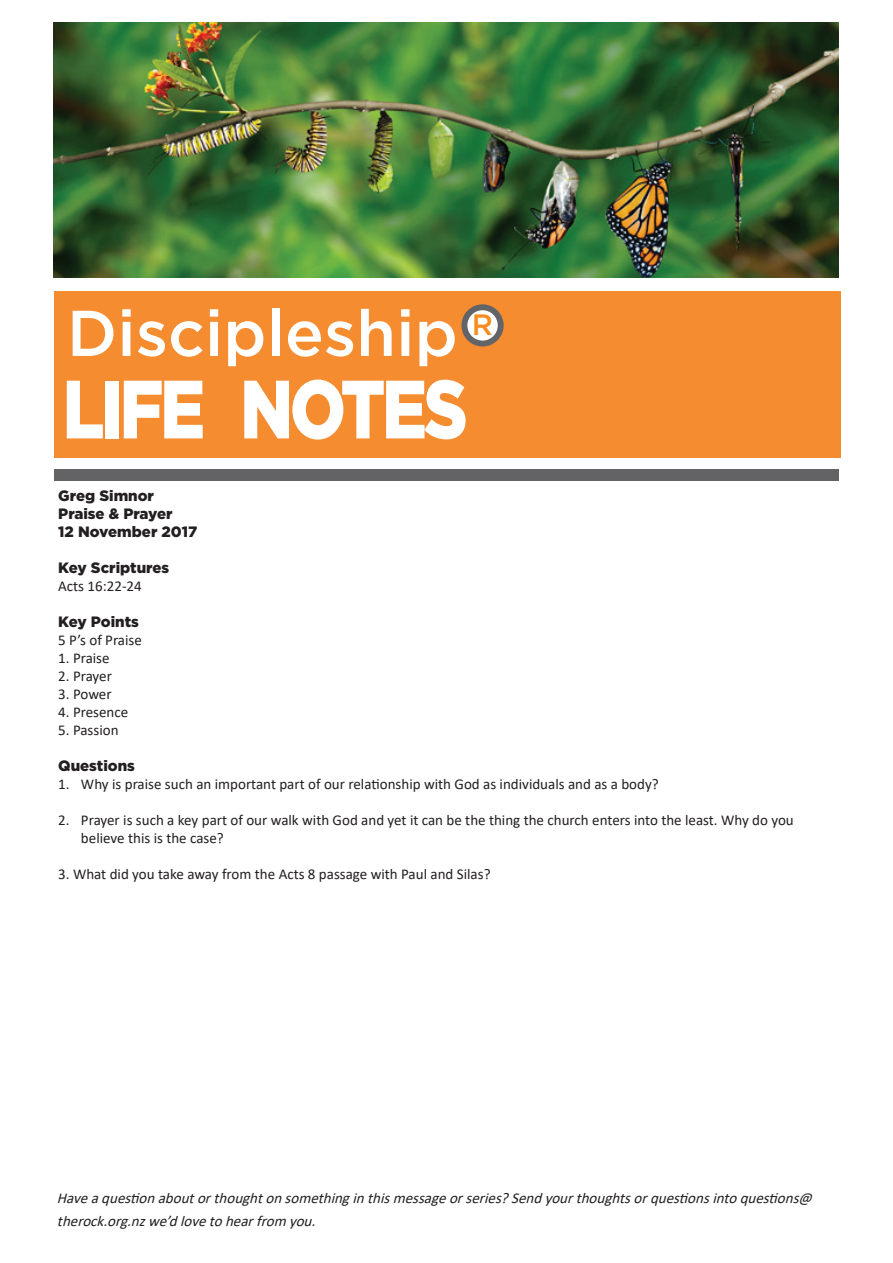
<style>
.page{position:relative;width:893px;height:1263px;background:#fff}
.page>*{position:absolute;margin:0;border:0;box-sizing:border-box;transform-origin:0 0}
.t1{font:900 82.5px "Gotham";letter-spacing:-.05em;color:#fff;scale:.82 1}
.t2{font:500 64.5px "Gotham";color:#fff}
.t3{font:15px/18px "Calibri";color:#231f20}
.t4{font:italic 15px/22.5px "Calibri";color:#231f20}
.t5{font:900 15px/18px "Gotham";color:#231f20}
</style>
<div class="page">
<div style="left:54px;top:291px;width:786px;height:167px;background:#f68c30"></div>
<svg style="left:464px;top:307px;width:37px;height:37px"></svg>
<div style="left:461px;top:304px;width:43px;height:42px;border:6px solid #626467;border-radius:50%"></div>
<div style="left:54px;top:469px;width:785px;height:11px;background:#636366"></div>
<img style="left:53px;top:22px;width:785px;height:255px">
<h2 class="t2" style="left:67px;top:296px;width:428px">Discipleship <sup>R</sup></h2>
<h1 class="t1" style="left:63px;top:361px;width:496px">LIFE NOTES</h1>
<p class="t5" style="left:58px;top:487px;width:140px">Greg Simnor<br>Praise &amp; Prayer<br>12 November 2017</p>
<p class="t5" style="left:58px;top:559px;width:112px">Key Scriptures</p>
<p class="t3" style="left:58px;top:577px;width:85px">Acts 16:22-24</p>
<p class="t5" style="left:58px;top:613px;width:82px">Key Points</p>
<p class="t3" style="left:58px;top:631px;width:85px">5 P’s of Praise</p>
<p class="t3" style="left:58px;top:649px;width:53px">1. Praise</p>
<p class="t3" style="left:58px;top:667px;width:55px">2. Prayer</p>
<p class="t3" style="left:58px;top:685px;width:55px">3. Power</p>
<p class="t3" style="left:58px;top:703px;width:72px">4. Presence</p>
<p class="t3" style="left:58px;top:721px;width:62px">5. Passion</p>
<p class="t5" style="left:58px;top:757px;width:78px">Questions</p>
<p class="t3" style="left:58px;top:775px;width:602px">1. Why is praise such an important part of our relationship with God as individuals and as a body?</p>
<p class="t3" style="left:81px;top:811px;width:714px;text-indent:-23px">2. Prayer is such a key part of our walk with God and yet it can be the thing the church enters into the least. Why do you believe this is the case?</p>
<p class="t3" style="left:58px;top:865px;width:434px">3. What did you take away from the Acts 8 passage with Paul and Silas?</p>
<p class="t4" style="left:57px;top:1187px;width:761px">Have a question about or thought on something in this message or series? Send your thoughts or questions into questions@ therock.org.nz we’d love to hear from you.</p>
</div>
